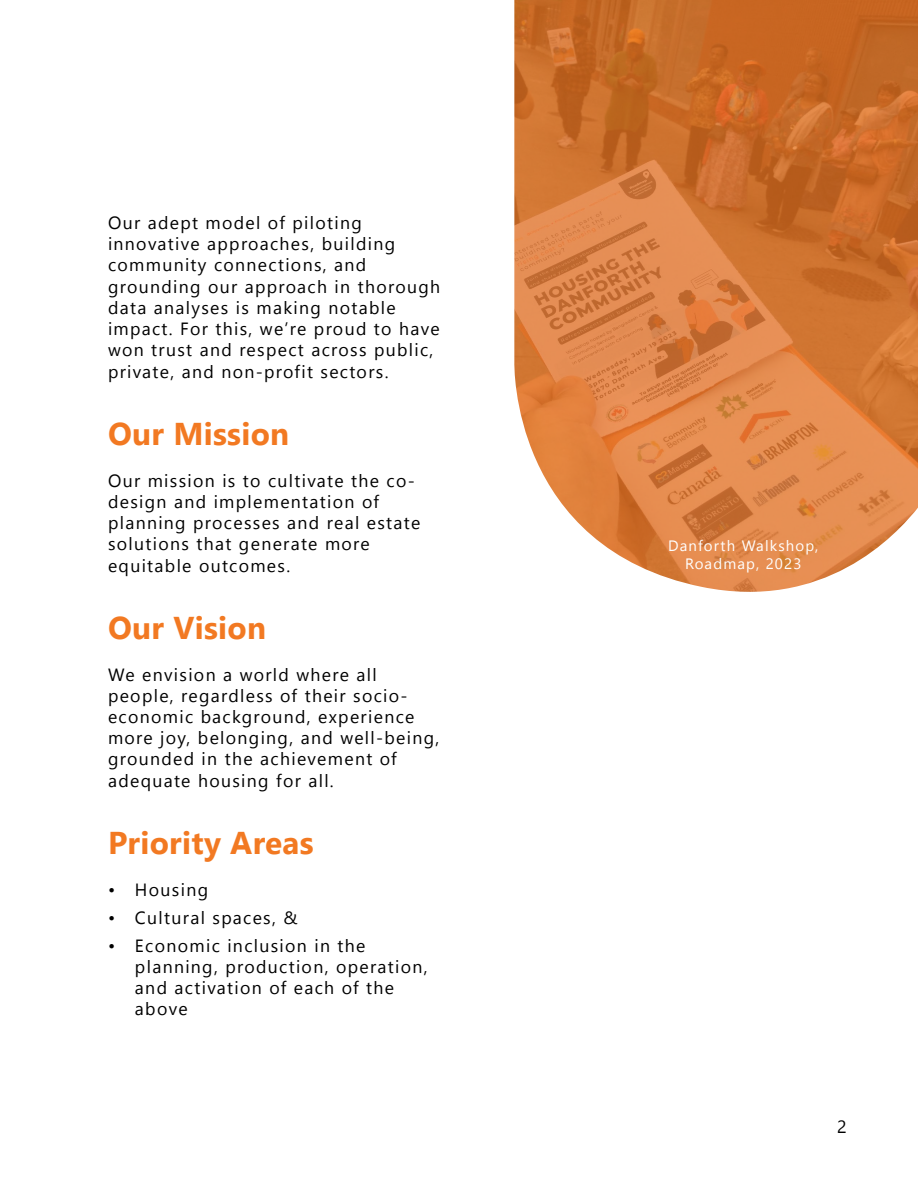
<style>
.page{position:relative;width:918px;height:1188px;background:#fff}
.page>*{position:absolute;margin:0;border:0;box-sizing:border-box;transform-origin:0 0}
.t1{font:700 31.5px "Nirmala UI";letter-spacing:.01em;color:#f27922}
.t2{font:17.7px/21.3px "Nirmala UI";letter-spacing:.075em;color:#000}
.t3{font:15px/18px "Nirmala UI";letter-spacing:.075em;color:#fff;text-align:center}
</style>
<div class="page">
<svg style="left:514px;top:0;width:404px;height:592px;background:#d78246"></svg>
<p class="t2" style="left:108px;top:211px;width:334px">Our adept model of piloting innovative approaches, building community connections, and grounding our approach in thorough data analyses is making notable impact. For this, we’re proud to have won trust and respect across public, private, and non-profit sectors.</p>
<h1 class="t1" style="left:108px;top:408px;width:183px">Our Mission</h1>
<p class="t2" style="left:108px;top:468px;width:314px">Our mission is to cultivate the co&shy;design and implementation of planning processes and real estate solutions that generate more equitable outcomes.</p>
<h1 class="t1" style="left:108px;top:602px;width:160px">Our Vision</h1>
<p class="t2" style="left:108px;top:662px;width:333px">We envision a world where all people, regardless of their socio&shy;economic background, experience more joy, belonging, and well-being, grounded in the achievement of adequate housing for all.</p>
<h1 class="t1" style="left:108px;top:817px;width:207px">Priority Areas</h1>
<p class="t2" style="left:108px;top:878px;width:102px">• Housing</p>
<p class="t2" style="left:108px;top:906px;width:191px">• Cultural spaces, &amp;</p>
<p class="t2" style="left:135px;top:934px;width:294px;text-indent:-27px">• Economic inclusion in the planning, production, operation, and activation of each of the above</p>
<p class="t3" style="left:668px;top:535px;width:152px">Danforth Walkshop,<br>Roadmap, 2023</p>
<p class="t2" style="left:837px;top:1115px;width:11px">2</p>
</div>
